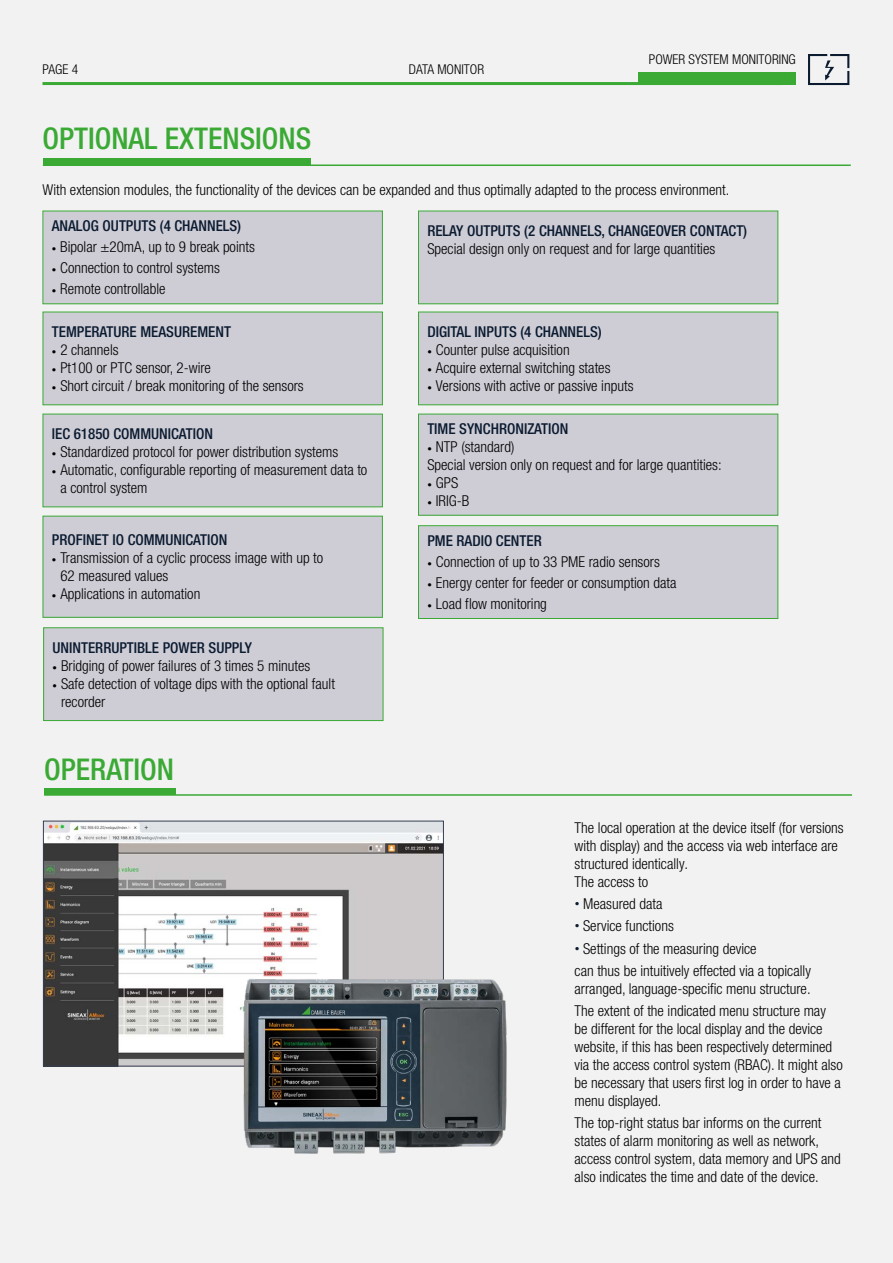
<style>
.page{position:relative;width:893px;height:1263px;background:#f2f2f2}
.page>*{position:absolute;margin:0;border:0;box-sizing:border-box;transform-origin:0 0}
.t1{font:500 condensed 30px "Helvetica Neue LTW1 G";color:#3aaa35}
.t2{font:300 condensed 15px/18px "Helvetica Neue LT Pro";color:#000}
.t3{font:500 condensed 15px "Helvetica Neue LT Pro";color:#0b1b30}
.t4{font:300 condensed 13.5px "Helvetica Neue LT Pro";color:#000}
.s1{font-family:"Helvetica Neue LTW1 G";font-size:9px}
.s2{font-family:"Helvetica Neue";font-weight:400;font-stretch:normal;color:#0b1b30}
</style>
<div class="page">
<hr style="left:43px;top:82px;width:738px;height:3px;background:#3aaa35">
<div style="left:638px;top:72px;width:158px;height:13px;background:#3aaa35"></div>
<svg style="left:808px;top:54px;width:41px;height:31px"></svg>
<div style="left:44px;top:788px;width:132px;height:7px;background:#3aaa35"></div>
<hr style="left:44px;top:794px;width:808px;height:2px;background:#3aaa35">
<img style="left:45px;top:823px;width:397px;height:241px">
<div style="left:43px;top:159px;width:268px;height:6px;background:#3aaa35"></div>
<hr style="left:43px;top:164px;width:808px;height:2px;background:#3aaa35">
<img style="left:228px;top:966px;width:279px;height:188px">
<div style="left:43px;top:312px;width:339px;height:93px;background:#cecdd6"></div>
<div style="left:43px;top:312px;width:340px;height:93px;border:1px solid #3aaa35"></div>
<div style="left:43px;top:211px;width:339px;height:93px;background:#cecdd6"></div>
<div style="left:43px;top:211px;width:340px;height:93px;border:1px solid #3aaa35"></div>
<div style="left:418px;top:211px;width:360px;height:93px;background:#cecdd6"></div>
<div style="left:418px;top:211px;width:360px;height:93px;border:1px solid #3aaa35"></div>
<div style="left:43px;top:414px;width:339px;height:93px;background:#cecdd6"></div>
<div style="left:43px;top:414px;width:340px;height:93px;border:1px solid #3aaa35"></div>
<div style="left:43px;top:516px;width:339px;height:101px;background:#cecdd6"></div>
<div style="left:43px;top:516px;width:340px;height:102px;border:1px solid #3aaa35"></div>
<div style="left:418px;top:312px;width:360px;height:93px;background:#cecdd6"></div>
<div style="left:418px;top:312px;width:360px;height:93px;border:1px solid #3aaa35"></div>
<div style="left:418px;top:414px;width:360px;height:101px;background:#cecdd6"></div>
<div style="left:418px;top:414px;width:360px;height:102px;border:1px solid #3aaa35"></div>
<div style="left:44px;top:628px;width:339px;height:92px;background:#cecdd6"></div>
<div style="left:43px;top:627px;width:340px;height:94px;border:1px solid #3aaa35"></div>
<div style="left:418px;top:526px;width:360px;height:92px;background:#cecdd6"></div>
<div style="left:418px;top:525px;width:360px;height:94px;border:1px solid #3aaa35"></div>
<p class="t4" style="left:43px;top:62px;width:37px">PAGE 4</p>
<p class="t4" style="left:409px;top:62px;width:77px">DATA MONITOR</p>
<p class="t4" style="left:649px;top:51px;width:148px">POWER SYSTEM MONITORING</p>
<h1 class="t1" style="left:43px;top:120px;width:270px">OPTIONAL EXTENSIONS</h1>
<p class="t2" style="left:43px;top:180px;width:688px">With extension modules, the functionality of the devices can be expanded and thus optimally adapted to the process environment.</p>
<p class="t3" style="left:52px;top:217px;width:191px">ANALOG OUTPUTS (4 CHANNELS)</p>
<p class="t2" style="left:52px;top:238px;width:205px"><span class="s1">•</span> Bipolar ±20mA, up to 9 break points</p>
<p class="t2" style="left:52px;top:259px;width:170px"><span class="s1">•</span> Connection to control systems</p>
<p class="t2" style="left:52px;top:280px;width:115px"><span class="s1">•</span> Remote controllable</p>
<p class="t3" style="left:52px;top:322px;width:181px">TEMPERATURE MEASUREMENT</p>
<p class="t2" style="left:52px;top:340px;width:68px"><span class="s1">•</span> 2 channels</p>
<p class="t2" style="left:52px;top:358px;width:161px"><span class="s1">•</span> Pt100 or PTC sensor, 2-wire</p>
<p class="t2" style="left:52px;top:376px;width:253px"><span class="s1">•</span> Short circuit / break monitoring of the sensors</p>
<p class="t3" style="left:52px;top:425px;width:163px">IEC 61850 COMMUNICATION</p>
<p class="t2" style="left:52px;top:442px;width:288px"><span class="s1">•</span> Standardized protocol for power distribution systems</p>
<p class="t2" style="left:60px;top:460px;width:308px;text-indent:-9px"><span class="s1">•</span> Automatic, configurable reporting of measurement data to a control system</p>
<p class="t3" style="left:52px;top:531px;width:177px">PROFINET IO COMMUNICATION</p>
<p class="t2" style="left:60px;top:549px;width:264px;text-indent:-9px"><span class="s1">•</span> Transmission of a cyclic process image with up to<br>62 measured values</p>
<p class="t2" style="left:52px;top:585px;width:150px"><span class="s1">•</span> Applications in automation</p>
<p class="t3" style="left:53px;top:638px;width:201px">UNINTERRUPTIBLE POWER SUPPLY</p>
<p class="t2" style="left:53px;top:656px;width:259px"><span class="s1">•</span> Bridging of power failures of 3 times 5 minutes</p>
<p class="t2" style="left:61px;top:674px;width:275px;text-indent:-9px"><span class="s1">•</span> Safe detection of voltage dips with the optional fault recorder</p>
<h1 class="t1" style="left:44px;top:751px;width:132px">OPERATION</h1>
<p class="t3" style="left:427px;top:221px;width:321px">RELAY OUTPUTS (2 CHANNELS, CHANGEOVER CONTACT)</p>
<p class="t2" style="left:427px;top:239px;width:289px">Special design only on request and for large quantities</p>
<p class="t3" style="left:427px;top:322px;width:176px">DIGITAL INPUTS (4 CHANNELS)</p>
<p class="t2" style="left:427px;top:340px;width:144px"><span class="s1">•</span> Counter pulse acquisition</p>
<p class="t2" style="left:427px;top:358px;width:185px"><span class="s1">•</span> Acquire external switching states</p>
<p class="t2" style="left:427px;top:376px;width:208px"><span class="s1">•</span> Versions with active or passive inputs</p>
<p class="t3" style="left:427px;top:420px;width:143px">TIME SYNCHRONIZATION</p>
<p class="t2" style="left:427px;top:438px;width:296px"><span class="s1">•</span> NTP (standard)<br>Special version only on request and for large quantities:</p>
<p class="t2" style="left:427px;top:474px;width:32px"><span class="s1">•</span> GPS</p>
<p class="t2" style="left:427px;top:492px;width:44px"><span class="s1">•</span> IRIG-B</p>
<p class="t3" style="left:427px;top:532px;width:116px">PME RADIO CENTER</p>
<p class="t2" style="left:427px;top:553px;width:234px"><span class="s1">•</span> Connection of up to 33 PME radio sensors</p>
<p class="t2" style="left:427px;top:574px;width:251px"><span class="s1">•</span> Energy center for feeder or consumption data</p>
<p class="t2" style="left:427px;top:595px;width:121px"><span class="s1">•</span> Load flow monitoring</p>
<p class="t2" style="left:575px;top:818px;width:271px">The local operation at the device itself (for versions with display) and the access via web interface are structured identically.<br>The access to</p>
<p class="t2" style="left:575px;top:895px;width:90px"><span class="s2">•</span> Measured data</p>
<p class="t2" style="left:575px;top:917px;width:101px"><span class="s2">•</span> Service functions</p>
<p class="t2" style="left:575px;top:937px;width:238px;line-height:22.2px"><span class="s2">•</span> Settings of the measuring device<br>can thus be intuitively effected via a topically</p>
<p class="t2" style="left:575px;top:977px;width:253px;line-height:22.2px">arranged, language-specific menu structure.<br>The extent of the indicated menu structure may</p>
<p class="t2" style="left:575px;top:1020px;width:270px">be different for the local display and the device website, if this has been respectively determined via the access control system (RBAC). It might also be necessary that users first log in order to have a menu displayed.</p>
<p class="t2" style="left:575px;top:1114px;width:268px">The top-right status bar informs on the current states of alarm monitoring as well as network, access control system, data memory and UPS and also indicates the time and date of the device.</p>
</div>
